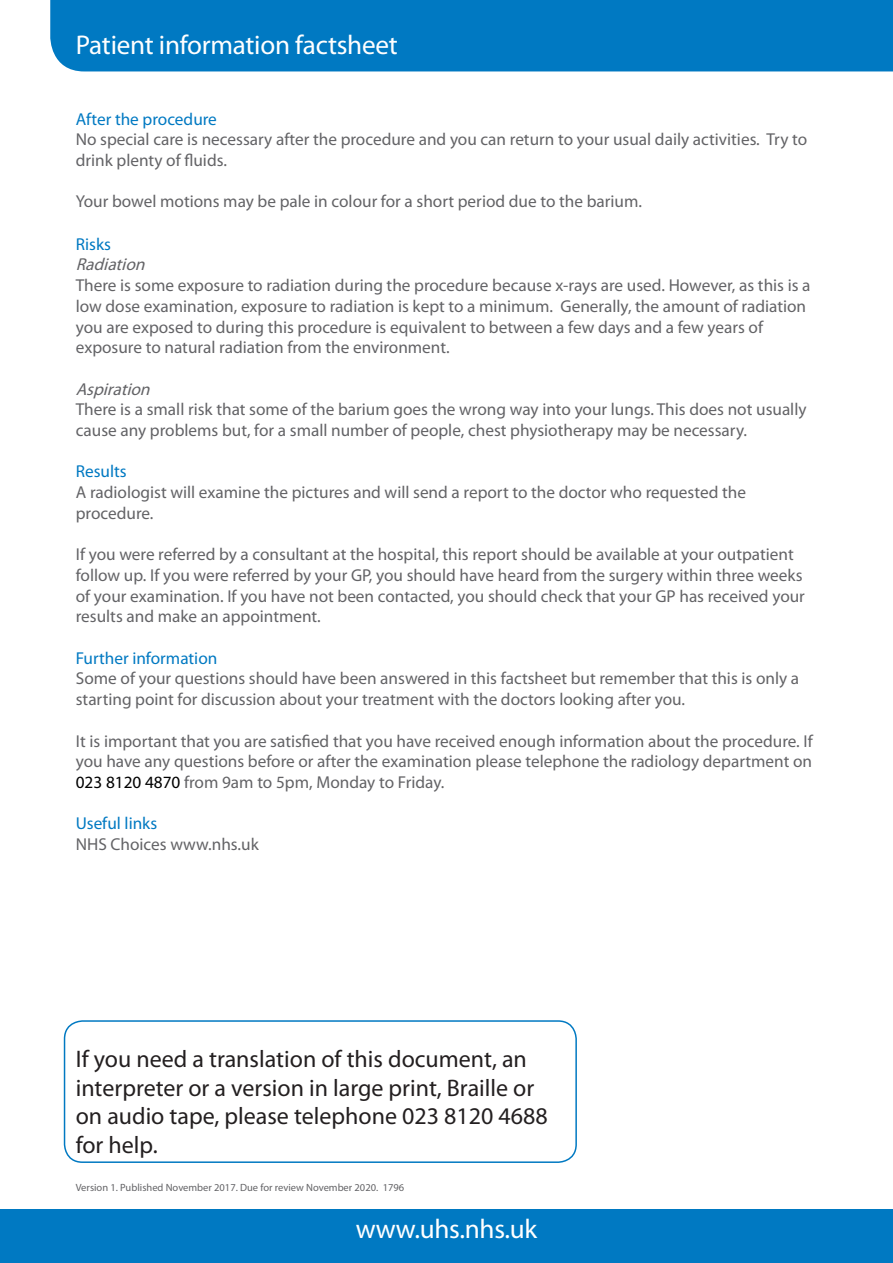
<style>
.page{position:relative;width:893px;height:1263px;background:#fff}
.page>*{position:absolute;margin:0;border:0;box-sizing:border-box;transform-origin:0 0}
.t1{font:27.15px "Myriad Pro";letter-spacing:-.01em;color:#fff}
.t2{font:24px/28.8px "Myriad Pro";color:#231f20}
.Body_Text{font:17.25px/20.7px "Myriad Pro";color:#636366}
.t3{font:17.25px "Myriad Pro";color:#0079c2}
.t4{font:italic 17.25px "Myriad Pro";color:#636366}
.t5{font:10.5px "Myriad Pro";color:#636366}
.s1{color:#000}
</style>
<div class="page">
<div style="left:0;top:1209px;width:893px;height:54px;background:#0079c2"></div>
<div style="left:50px;top:0;width:843px;height:71px;background:#0079c2"></div>
<div style="left:64px;top:1020px;width:513px;height:143px;border:2px solid #0079c2;border-radius:18px"></div>
<p class="t1" style="left:76px;top:28px;width:323px">Patient information factsheet</p>
<p class="t3" style="left:76px;top:108px;width:143px">After the procedure</p>
<p class="Body_Text" style="left:76px;top:129px;width:733px">No special care is necessary after the procedure and you can return to your usual daily activities. Try to drink plenty of fluids.</p>
<p class="Body_Text" style="left:76px;top:191px;width:568px">Your bowel motions may be pale in colour for a short period due to the barium.</p>
<p class="t3" style="left:76px;top:233px;width:37px">Risks</p>
<p class="t4" style="left:76px;top:254px;width:76px">Radiation</p>
<p class="Body_Text" style="left:76px;top:275px;width:736px">There is some exposure to radiation during the procedure because x-rays are used. However, as this is a low dose examination, exposure to radiation is kept to a minimum. Generally, the amount of radiation you are exposed to during this procedure is equivalent to between a few days and a few years of exposure to natural radiation from the environment.</p>
<p class="t4" style="left:76px;top:378px;width:81px">Aspiration</p>
<p class="Body_Text" style="left:76px;top:399px;width:732px">There is a small risk that some of the barium goes the wrong way into your lungs. This does not usually cause any problems but, for a small number of people, chest physiotherapy may be necessary.</p>
<p class="t3" style="left:76px;top:461px;width:52px">Results</p>
<p class="Body_Text" style="left:76px;top:482px;width:672px">A radiologist will examine the pictures and will send a report to the doctor who requested the procedure.</p>
<p class="Body_Text" style="left:76px;top:544px;width:731px">If you were referred by a consultant at the hospital, this report should be available at your outpatient follow up. If you were referred by your GP, you should have heard from the surgery within three weeks of your examination. If you have not been contacted, you should check that your GP has received your results and make an appointment.</p>
<p class="t3" style="left:76px;top:647px;width:143px">Further information</p>
<p class="Body_Text" style="left:76px;top:668px;width:725px">Some of your questions should have been answered in this factsheet but remember that this is only a starting point for discussion about your treatment with the doctors looking after you.</p>
<p class="Body_Text" style="left:76px;top:730px;width:738px;text-align:justify">It is important that you are satisfied that you have received enough information about the procedure. If you have any questions before or after the examination please telephone the radiology department on <span class="s1">023 8120 4870</span> from 9am to 5pm, Monday to Friday.</p>
<p class="t3" style="left:76px;top:813px;width:83px">Useful links</p>
<p class="Body_Text" style="left:76px;top:834px;width:184px">NHS Choices www.nhs.uk</p>
<p class="t2" style="left:76px;top:1044px;width:473px">If you need a translation of this document, an interpreter or a version in large print, Braille or on audio tape, please telephone 023 8120 4688 for help.</p>
<p class="t5" style="left:76px;top:1181px;width:330px">Version 1. Published November 2017. Due for review November 2020. 1796</p>
<p class="t1" style="left:356px;top:1212px;width:183px">www.uhs.nhs.uk</p>
</div>
